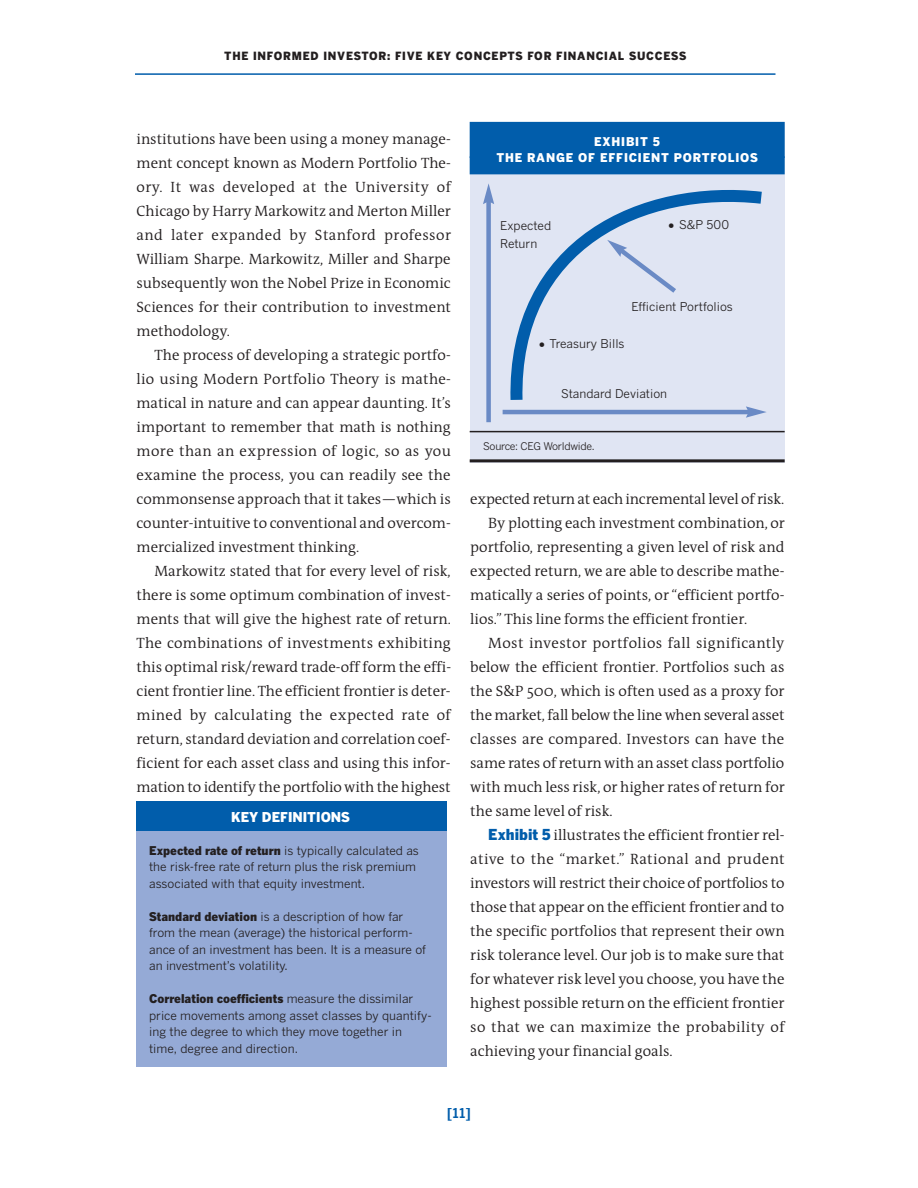
<style>
.page{position:relative;width:918px;height:1188px;background:#fff}
.page>*{position:absolute;margin:0;border:0;box-sizing:border-box;transform-origin:0 0}
.t1{font:300 15px "The Antiqua B4";color:#231f20}
.t2{font:300 15px "The Antiqua B4";letter-spacing:.025em;color:#231f20}
.t3{font:300 15px "The Antiqua B4";letter-spacing:.02em;color:#231f20}
.t4{font:900 13.5px "Benton Gothic";color:#fff}
.t5{font:700 13.5px "Benton Gothic";color:#015dab}
.t6{font:12px/16.5px "Benton Gothic";color:#231f20}
.t7{font:900 12px/16.5px "Benton Gothic";letter-spacing:.07em;color:#fff;text-align:center}
.t8{font:900 11.25px "Benton Gothic";letter-spacing:.07em;color:#231f20}
.t9{font:10.5px "Benton Gothic";letter-spacing:-.025em;color:#231f20}
.s1{font-weight:900}
.s2{font-size:18px}
.s3{font-family:"Benton Gothic";font-weight:900;color:#015dab}
</style>
<div class="page">
<hr style="left:135px;top:73px;width:641px;height:2px;background:#015dab">
<div style="left:137px;top:802px;width:310px;height:265px;background:#95aad6"></div>
<div style="left:137px;top:801px;width:310px;height:30px;background:#015dab"></div>
<div style="left:470px;top:122px;width:315px;height:340px;background:#e0e5f3"></div>
<div style="left:470px;top:122px;width:315px;height:36px;background:#015dab"></div>
<div style="left:470px;top:156px;width:315px;height:18px;background:#015dab"></div>
<hr style="left:470px;top:431px;width:315px;height:1px;background:#231f20">
<hr style="left:470px;top:459px;width:315px;height:3px;background:#231f20">
<svg style="left:505px;top:190px;width:257px;height:220px"></svg>
<svg style="left:607px;top:240px;width:74px;height:57px"></svg>
<div style="left:486px;top:200px;width:5px;height:222px;background:#6a8ac5"></div>
<svg style="left:483px;top:183px;width:11px;height:21px"></svg>
<hr style="left:503px;top:410px;width:247px;height:4px;background:#6a8ac5">
<svg style="left:746px;top:406px;width:21px;height:12px"></svg>
<p class="t8" style="left:224px;top:49px;width:464px">THE INFORMED INVESTOR: FIVE KEY CONCEPTS FOR FINANCIAL SUCCESS</p>
<p class="t1" style="left:137px;top:131px;width:316px">institutions have been using a money manage-</p>
<p class="t1" style="left:137px;top:155px;width:316px">ment concept known as Modern Portfolio The-</p>
<p class="t2" style="left:137px;top:179px;width:316px">ory. It was developed at the University of</p>
<p class="t1" style="left:137px;top:203px;width:316px">Chicago by Harry Markowitz and Merton Miller</p>
<p class="t2" style="left:137px;top:227px;width:316px">and later expanded by Stanford professor</p>
<p class="t1" style="left:137px;top:251px;width:316px">William Sharpe. Markowitz, Miller and Sharpe</p>
<p class="t1" style="left:137px;top:275px;width:316px">subsequently won the Nobel Prize in Economic</p>
<p class="t1" style="left:137px;top:299px;width:316px">Sciences for their contribution to investment</p>
<p class="t1" style="left:137px;top:323px;width:95px">methodology.</p>
<p class="t1" style="left:155px;top:347px;width:298px">The process of developing a strategic portfo-</p>
<p class="t3" style="left:137px;top:371px;width:316px">lio using Modern Portfolio Theory is mathe-</p>
<p class="t1" style="left:137px;top:395px;width:316px">matical in nature and can appear daunting. It’s</p>
<p class="t1" style="left:137px;top:419px;width:316px">important to remember that math is nothing</p>
<p class="t2" style="left:137px;top:443px;width:316px">more than an expression of logic, so as you</p>
<p class="t1" style="left:137px;top:467px;width:316px">examine the process, you can readily see the</p>
<p class="t1" style="left:137px;top:491px;width:316px">commonsense approach that it takes—which is</p>
<p class="t1" style="left:137px;top:515px;width:316px">counter-intuitive to conventional and overcom-</p>
<p class="t1" style="left:137px;top:539px;width:224px">mercialized investment thinking.</p>
<p class="t1" style="left:155px;top:563px;width:298px">Markowitz stated that for every level of risk,</p>
<p class="t1" style="left:137px;top:587px;width:316px">there is some optimum combination of invest-</p>
<p class="t1" style="left:137px;top:611px;width:316px">ments that will give the highest rate of return.</p>
<p class="t1" style="left:137px;top:635px;width:316px">The combinations of investments exhibiting</p>
<p class="t1" style="left:137px;top:659px;width:316px">this optimal risk/reward trade-off form the effi-</p>
<p class="t1" style="left:137px;top:683px;width:316px">cient frontier line. The efficient frontier is deter-</p>
<p class="t2" style="left:137px;top:707px;width:316px">mined by calculating the expected rate of</p>
<p class="t1" style="left:137px;top:731px;width:316px">return, standard deviation and correlation coef-</p>
<p class="t1" style="left:137px;top:755px;width:316px">ficient for each asset class and using this infor-</p>
<p class="t1" style="left:137px;top:779px;width:316px">mation to identify the portfolio with the highest</p>
<p class="t4" style="left:231px;top:808px;width:120px">KEY DEFINITIONS</p>
<p class="t6" style="left:149px;top:842px;width:271px"><span class="s1">Expected rate of return</span> is typically calculated as the risk-free rate of return plus the risk premium associated with that equity investment.</p>
<p class="t6" style="left:149px;top:908px;width:278px"><span class="s1">Standard deviation</span> is a description of how far from the mean (average) the historical perform&shy;ance of an investment has been. It is a measure of an investment’s volatility.</p>
<p class="t6" style="left:149px;top:991px;width:284px"><span class="s1">Correlation coefficients</span> measure the dissimilar price movements among asset classes by quantify&shy;ing the degree to which they move together in time, degree and direction.</p>
<p class="t7" style="left:496px;top:133px;width:263px">EXHIBIT 5<br>THE RANGE OF EFFICIENT PORTFOLIOS</p>
<p class="t6" style="left:500px;top:216px;width:52px;line-height:18px">Expected<br>Return</p>
<p class="t6" style="left:667px;top:216px;width:63px"><span class="s2">•</span> S&amp;P 500</p>
<p class="t6" style="left:631px;top:299px;width:103px">Efficient Portfolios</p>
<p class="t6" style="left:538px;top:335px;width:88px"><span class="s2">•</span> Treasury Bills</p>
<p class="t6" style="left:561px;top:385px;width:108px">Standard Deviation</p>
<p class="t9" style="left:483px;top:440px;width:113px">Source: CEG Worldwide.</p>
<p class="t1" style="left:470px;top:491px;width:315px">expected return at each incremental level of risk.</p>
<p class="t1" style="left:488px;top:515px;width:298px">By plotting each investment combination, or</p>
<p class="t1" style="left:470px;top:539px;width:316px">portfolio, representing a given level of risk and</p>
<p class="t1" style="left:470px;top:563px;width:316px">expected return, we are able to describe mathe-</p>
<p class="t1" style="left:470px;top:587px;width:316px">matically a series of points, or “efficient portfo-</p>
<p class="t1" style="left:470px;top:611px;width:278px">lios.” This line forms the efficient frontier.</p>
<p class="t2" style="left:488px;top:635px;width:298px">Most investor portfolios fall significantly</p>
<p class="t1" style="left:470px;top:659px;width:316px">below the efficient frontier. Portfolios such as</p>
<p class="t1" style="left:470px;top:683px;width:316px">the S&amp;P 500, which is often used as a proxy for</p>
<p class="t1" style="left:470px;top:707px;width:316px">the market, fall below the line when several asset</p>
<p class="t1" style="left:470px;top:731px;width:316px">classes are compared. Investors can have the</p>
<p class="t1" style="left:470px;top:755px;width:316px">same rates of return with an asset class portfolio</p>
<p class="t1" style="left:470px;top:779px;width:316px">with much less risk, or higher rates of return for</p>
<p class="t1" style="left:470px;top:803px;width:144px">the same level of risk.</p>
<p class="t1" style="left:488px;top:827px;width:298px"><span class="s3">Exhibit 5</span> illustrates the efficient frontier rel-</p>
<p class="t2" style="left:470px;top:851px;width:316px">ative to the “market.” Rational and prudent</p>
<p class="t1" style="left:470px;top:875px;width:316px">investors will restrict their choice of portfolios to</p>
<p class="t1" style="left:470px;top:899px;width:315px">those that appear on the efficient frontier and to</p>
<p class="t1" style="left:470px;top:923px;width:316px">the specific portfolios that represent their own</p>
<p class="t1" style="left:470px;top:947px;width:316px">risk tolerance level. Our job is to make sure that</p>
<p class="t1" style="left:470px;top:971px;width:316px">for whatever risk level you choose, you have the</p>
<p class="t1" style="left:470px;top:995px;width:316px">highest possible return on the efficient frontier</p>
<p class="t2" style="left:470px;top:1019px;width:316px">so that we can maximize the probability of</p>
<p class="t1" style="left:470px;top:1043px;width:204px">achieving your financial goals.</p>
<p class="t5" style="left:447px;top:1104px;width:26px">[11]</p>
</div>
